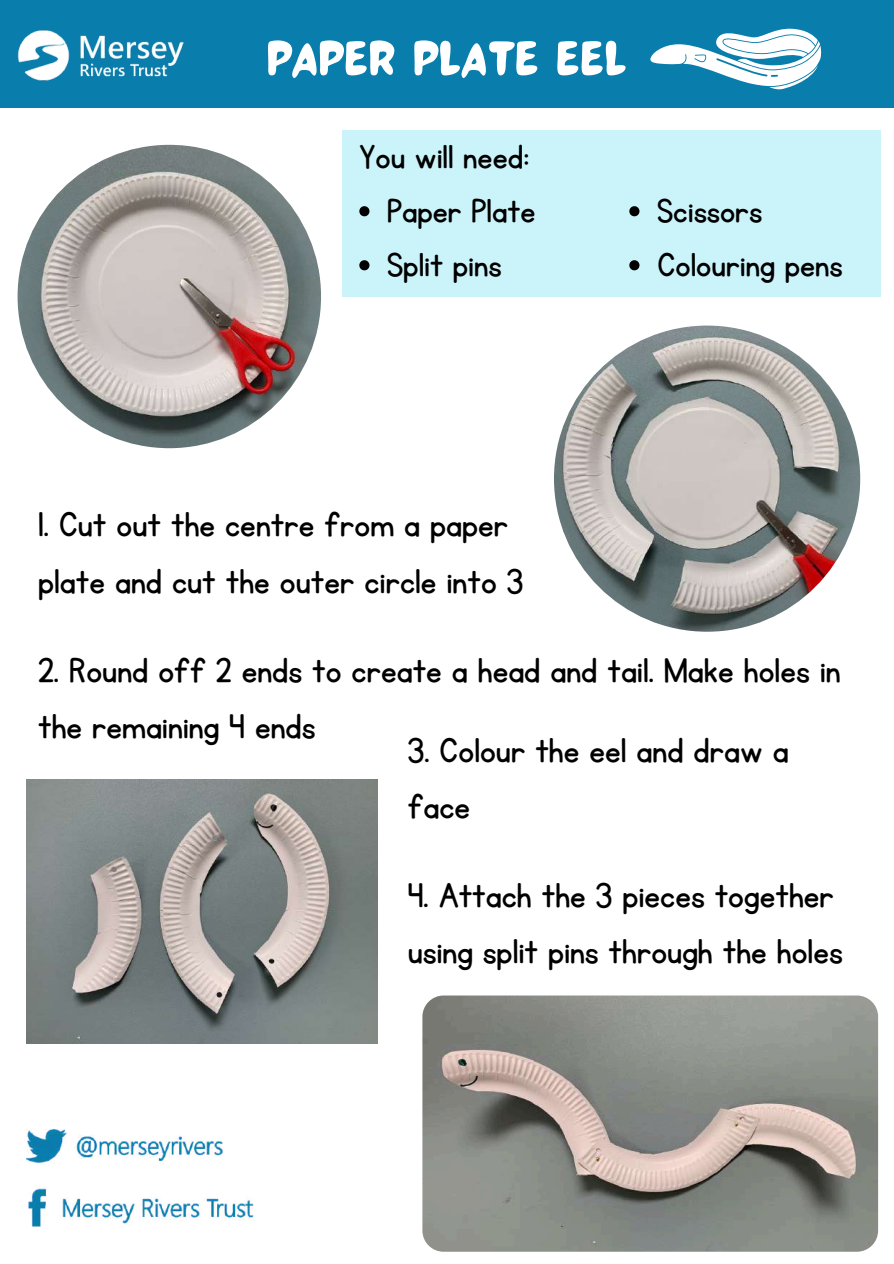
<style>
.page{position:relative;width:894px;height:1264px;background:#fff}
.page>*{position:absolute;margin:0;border:0;box-sizing:border-box;transform-origin:0 0}
.t1{font:54px "NF La Lou Regular";color:#fff}
.t2{font:40.35px/56.2px "KG Primary Penmanship";color:#000}
.t3{font:38.85px/54px "KG Primary Penmanship";color:#000}
</style>
<div class="page">
<div style="left:0;top:0;width:893px;height:108px;background:#097dab"></div>
<img style="left:18px;top:30px;width:166px;height:51px">
<img style="left:18px;top:145px;width:303px;height:303px;border-radius:50%">
<img style="left:554px;top:325px;width:306px;height:306px;border-radius:50%">
<div style="left:342px;top:130px;width:539px;height:166px;background:#cbf4fa"></div>
<svg style="left:650px;top:28px;width:171px;height:61px"></svg>
<img style="left:422px;top:995px;width:455px;height:256px;border-radius:21px">
<img style="left:26px;top:1129px;width:197px;height:35px">
<img style="left:28px;top:1187px;width:226px;height:40px">
<img style="left:26px;top:779px;width:351px;height:264px">
<svg style="left:359px;top:206px;width:10px;height:10px"></svg>
<svg style="left:359px;top:260px;width:10px;height:10px"></svg>
<svg style="left:629px;top:206px;width:10px;height:10px"></svg>
<svg style="left:629px;top:260px;width:10px;height:10px"></svg>
<h1 class="t1" style="left:266px;top:11px;width:362px">PAPER PLATE EEL</h1>
<p class="t3" style="left:387px;top:131px;width:150px;text-indent:-27px">You will need:<br>Paper Plate<br>Split pins</p>
<p class="t3" style="left:656px;top:185px;width:187px">Scissors<br>Colouring pens</p>
<p class="t2" style="left:38px;top:498px;width:486px">1. Cut out the centre from a paper plate and cut the outer circle into 3</p>
<p class="t2" style="left:38px;top:643px;width:803px">2. Round off 2 ends to create a head and tail. Make holes in the remaining 4 ends</p>
<p class="t2" style="left:407px;top:723px;width:382px">3. Colour the eel and draw a face</p>
<p class="t2" style="left:407px;top:868px;width:436px">4. Attach the 3 pieces together using split pins through the holes</p>
</div>
